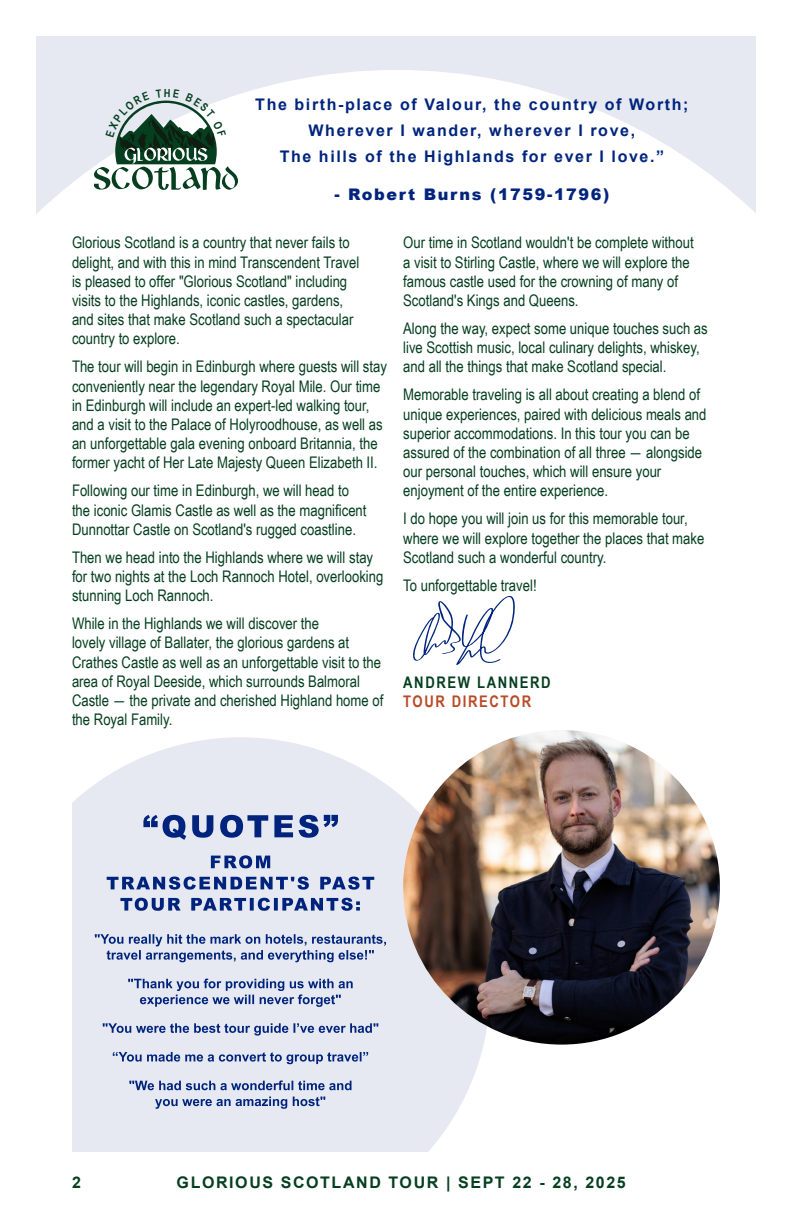
<style>
.page{position:relative;width:792px;height:1224px;background:#fff}
.page>*{position:absolute;margin:0;border:0;box-sizing:border-box;transform-origin:0 0}
.t1{font:16px/19.2px "Arial Narrow";color:#053f1f}
.t2{font:700 16px "Arial";letter-spacing:.1em;color:#00247d}
.t3{font:700 16px "Arial";letter-spacing:.1em;color:#053f1f}
.t4{font:900 16px "Arial";letter-spacing:.1em;color:#00247d}
.t5{font:700 16px "Arial Narrow";letter-spacing:.1em;color:#053f1f}
.t6{font:700 16px "Arial Narrow";letter-spacing:.1em;color:#b94a25}
</style>
<div class="page">
<svg style="left:72px;top:737px;width:412px;height:415px;background:#e7eaf2"></svg>
<svg style="left:155px;top:1097px;width:170px;height:12px;background:#a3afd0"></svg>
<svg style="left:129px;top:1080px;width:223px;height:10px;background:#95a4c9"></svg>
<svg style="left:113px;top:1052px;width:255px;height:12px;background:#a6b2d1"></svg>
<svg style="left:103px;top:1023px;width:275px;height:13px;background:#aab5d3"></svg>
<svg style="left:128px;top:979px;width:225px;height:28px;background:#afbad6"></svg>
<svg style="left:95px;top:934px;width:291px;height:28px;background:#aeb9d5"></svg>
<svg style="left:120px;top:898px;width:240px;height:13px;background:#7a8cbb"></svg>
<svg style="left:107px;top:877px;width:267px;height:13px;background:#788aba"></svg>
<svg style="left:211px;top:855px;width:59px;height:13px"></svg>
<svg style="left:143px;top:815px;width:195px;height:25px;background:#8394bf"></svg>
<svg style="left:36px;top:36px;width:720px;height:178px"></svg>
<img style="left:403px;top:730px;width:317px;height:315px">
<svg style="left:413px;top:595px;width:102px;height:70px"></svg>
<svg style="left:94px;top:89px;width:144px;height:101px"></svg>
<p class="t2" style="left:255px;top:94px;width:435px">The birth-place of Valour, the country of Worth;</p>
<p class="t2" style="left:309px;top:120px;width:328px">Wherever I wander, wherever I rove,</p>
<p class="t2" style="left:280px;top:146px;width:386px">The hills of the Highlands for ever I love.”</p>
<p class="t4" style="left:334px;top:183px;width:276px">- Robert Burns (1759-1796)</p>
<p class="t1" style="left:72px;top:233px;width:289px">Glorious Scotland is a country that never fails to delight, and with this in mind Transcendent Travel</p>
<p class="t1" style="left:72px;top:271px;width:277px">is pleased to offer "Glorious Scotland" including</p>
<p class="t1" style="left:72px;top:290px;width:273px">visits to the Highlands, iconic castles, gardens,</p>
<p class="t1" style="left:72px;top:309px;width:283px">and sites that make Scotland such a spectacular country to explore.</p>
<p class="t1" style="left:72px;top:357px;width:317px">The tour will begin in Edinburgh where guests will stay conveniently near the legendary Royal Mile. Our time in Edinburgh will include an expert-led walking tour, and a visit to the Palace of Holyroodhouse, as well as an unforgettable gala evening onboard Britannia, the former yacht of Her Late Majesty Queen Elizabeth II.</p>
<p class="t1" style="left:72px;top:481px;width:279px">Following our time in Edinburgh, we will head to</p>
<p class="t1" style="left:72px;top:500px;width:296px">the iconic Glamis Castle as well as the magnificent</p>
<p class="t1" style="left:72px;top:519px;width:286px">Dunnottar Castle on Scotland's rugged coastline.</p>
<p class="t1" style="left:72px;top:547px;width:313px">Then we head into the Highlands where we will stay for two nights at the Loch Rannoch Hotel, overlooking stunning Loch Rannoch.</p>
<p class="t1" style="left:72px;top:613px;width:249px">While in the Highlands we will discover the</p>
<p class="t1" style="left:72px;top:633px;width:313px">lovely village of Ballater, the glorious gardens at Crathes Castle as well as an unforgettable visit to the area of Royal Deeside, which surrounds Balmoral Castle ― the private and cherished Highland home of the Royal Family.</p>
<p class="t1" style="left:403px;top:233px;width:292px">Our time in Scotland wouldn't be complete without a visit to Stirling Castle, where we will explore the famous castle used for the crowning of many of Scotland's Kings and Queens.</p>
<p class="t1" style="left:403px;top:318px;width:306px">Along the way, expect some unique touches such as live Scottish music, local culinary delights, whiskey, and all the things that make Scotland special.</p>
<p class="t1" style="left:403px;top:385px;width:305px">Memorable traveling is all about creating a blend of unique experiences, paired with delicious meals and superior accommodations. In this tour you can be</p>
<p class="t1" style="left:403px;top:442px;width:301px">assured of the combination of all three ― alongside our personal touches, which will ensure your</p>
<p class="t1" style="left:403px;top:481px;width:206px">enjoyment of the entire experience.</p>
<p class="t1" style="left:403px;top:509px;width:303px">I do hope you will join us for this memorable tour, where we will explore together the places that make<br>Scotland such a wonderful country.</p>
<p class="t1" style="left:403px;top:575px;width:135px">To unforgettable travel!</p>
<p class="t5" style="left:403px;top:670px;width:149px">ANDREW LANNERD</p>
<p class="t6" style="left:403px;top:689px;width:130px">TOUR DIRECTOR</p>
<p class="t3" style="left:72px;top:1172px;width:10px">2</p>
<p class="t3" style="left:177px;top:1172px;width:451px">GLORIOUS SCOTLAND TOUR | SEPT 22 - 28, 2025</p>
</div>
